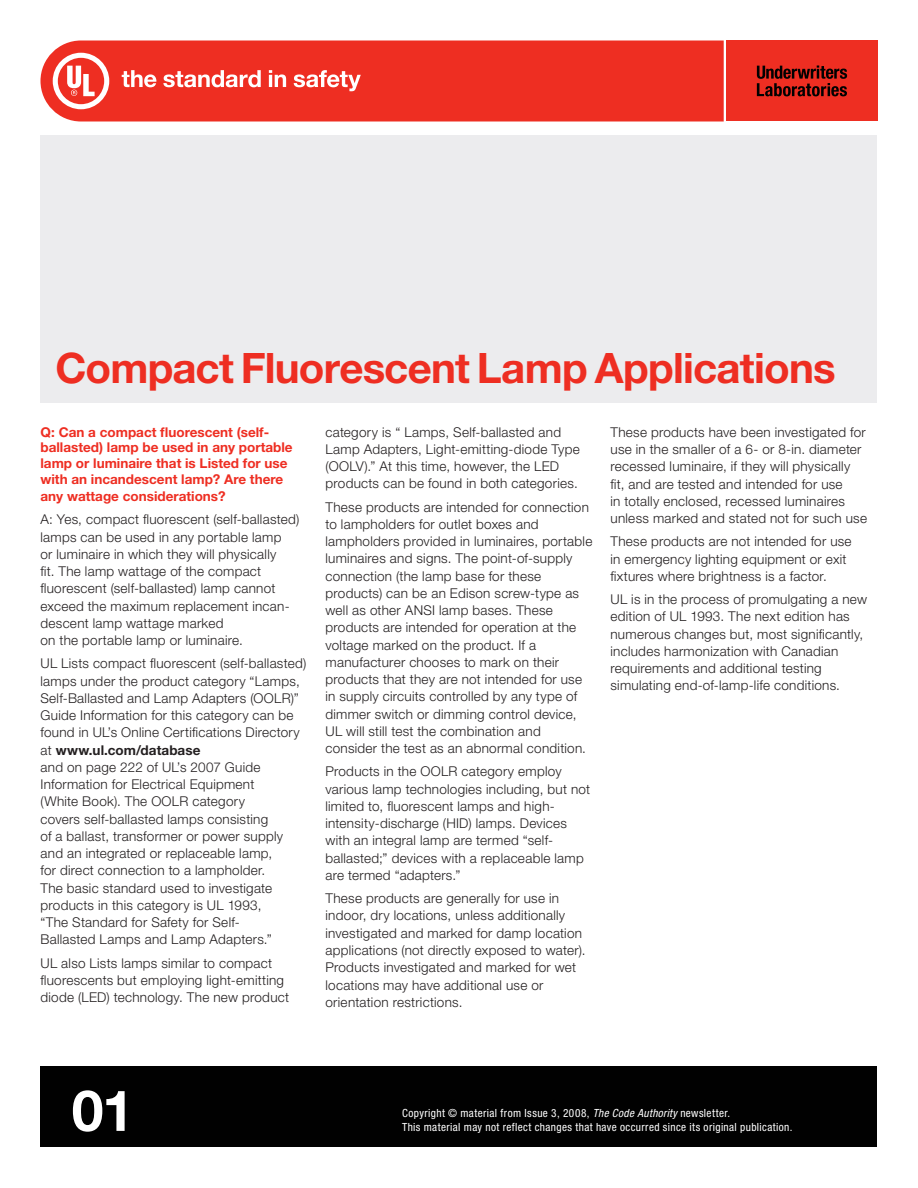
<style>
.page{position:relative;width:918px;height:1188px;background:#fff}
.page>*{position:absolute;margin:0;border:0;box-sizing:border-box;transform-origin:0 0}
.t1{font:700 56.85px "Helvetica Neue LT";color:#fff}
.t2{font:700 42px "Helvetica Neue LT";letter-spacing:-.02em;color:#ee2e22}
.t3{font:300 13.5px/17.2px "Helvetica Neue LT";letter-spacing:.02em;color:#231f20}
.t4{font:700 13.5px/15.8px "Helvetica Neue LT";color:#ee2e22}
.t5{font:condensed 11.25px/14.2px "Helvetica Neue LT";letter-spacing:.035em;color:#fff}
.s1{font-weight:700}
.s2{font-style:italic}
</style>
<div class="page">
<div style="left:40px;top:40px;width:684px;height:82px;background:#ee2e22"></div>
<div style="left:726px;top:40px;width:152px;height:82px;background:#ee2e22"></div>
<svg style="left:53px;top:53px;width:56px;height:56px"></svg>
<svg style="left:122px;top:70px;width:34px;height:17px"></svg>
<svg style="left:163px;top:70px;width:98px;height:17px"></svg>
<svg style="left:269px;top:70px;width:17px;height:17px"></svg>
<svg style="left:294px;top:70px;width:67px;height:21px"></svg>
<svg style="left:757px;top:66px;width:90px;height:30px"></svg>
<div style="left:40px;top:1066px;width:838px;height:82px;background:#010101"></div>
<div style="left:40px;top:135px;width:838px;height:268px;background:#ececee"></div>
<h2 class="t2" style="left:56px;top:342px;width:782px">Compact Fluorescent Lamp Applications</h2>
<p class="t4" style="left:40px;top:424px;width:254px">Q: Can a compact fluorescent (self&shy;ballasted) lamp be used in any portable lamp or luminaire that is Listed for use with an incandescent lamp? Are there</p>
<p class="t4" style="left:40px;top:488px;width:187px">any wattage considerations?</p>
<p class="t3" style="left:40px;top:511px;width:260px">A: Yes, compact fluorescent (self-ballasted) lamps can be used in any portable lamp<br>or luminaire in which they will physically<br>fit. The lamp wattage of the compact fluorescent (self-ballasted) lamp cannot exceed the maximum replacement incan&shy;descent lamp wattage marked<br>on the portable lamp or luminaire.</p>
<p class="t3" style="left:40px;top:655px;width:267px">UL Lists compact fluorescent (self-ballasted) lamps under the product category “Lamps, Self-Ballasted and Lamp Adapters (OOLR)” Guide Information for this category can be found in UL’s Online Certifications Directory at <span class="s1">www.ul.com/database<br></span>and on page 222 of UL’s 2007 Guide Information for Electrical Equipment<br>(White Book). The OOLR category<br>covers self-ballasted lamps consisting<br>of a ballast, transformer or power supply and an integrated or replaceable lamp,<br>for direct connection to a lampholder.<br>The basic standard used to investigate products in this category is UL 1993,<br>“The Standard for Safety for Self-<br>Ballasted Lamps and Lamp Adapters.”</p>
<p class="t3" style="left:40px;top:954px;width:250px">UL also Lists lamps similar to compact fluorescents but employing light-emitting diode (LED) technology. The new product</p>
<p class="t3" style="left:325px;top:423px;width:256px">category is “ Lamps, Self-ballasted and Lamp Adapters, Light-emitting-diode Type (OOLV).” At this time, however, the LED products can be found in both categories.</p>
<p class="t3" style="left:325px;top:498px;width:268px">These products are intended for connection to lampholders for outlet boxes and lampholders provided in luminaires, portable luminaires and signs. The point-of-supply connection (the lamp base for these products) can be an Edison screw-type as well as other ANSI lamp bases. These products are intended for operation at the voltage marked on the product. If a manufacturer chooses to mark on their products that they are not intended for use in supply circuits controlled by any type of dimmer switch or dimming control device, UL will still test the combination and consider the test as an abnormal condition.</p>
<p class="t3" style="left:325px;top:763px;width:266px">Products in the OOLR category employ various lamp technologies including, but not limited to, fluorescent lamps and high&shy;intensity-discharge (HID) lamps. Devices with an integral lamp are termed “self&shy;ballasted;” devices with a replaceable lamp are termed “adapters.”</p>
<p class="t3" style="left:325px;top:890px;width:262px">These products are generally for use in indoor, dry locations, unless additionally investigated and marked for damp location applications (not directly exposed to water).<br>Products investigated and marked for wet locations may have additional use or orientation restrictions.</p>
<p class="t3" style="left:610px;top:423px;width:258px">These products have been investigated for use in the smaller of a 6- or 8-in. diameter recessed luminaire, if they will physically fit, and are tested and intended for use<br>in totally enclosed, recessed luminaires unless marked and stated not for such use</p>
<p class="t3" style="left:610px;top:533px;width:243px">These products are not intended for use in emergency lighting equipment or exit fixtures where brightness is a factor.</p>
<p class="t3" style="left:610px;top:590px;width:258px">UL is in the process of promulgating a new edition of UL 1993. The next edition has numerous changes but, most significantly, includes harmonization with Canadian requirements and additional testing simulating end-of-lamp-life conditions.</p>
<h1 class="t1" style="left:72px;top:1075px;width:64px">01</h1>
<p class="t5" style="left:402px;top:1106px;width:392px">Copyright © material from Issue 3, 2008, <span class="s2">The Code Authority</span> newsletter.<br>This material may not reflect changes that have occurred since its original publication.</p>
</div>
